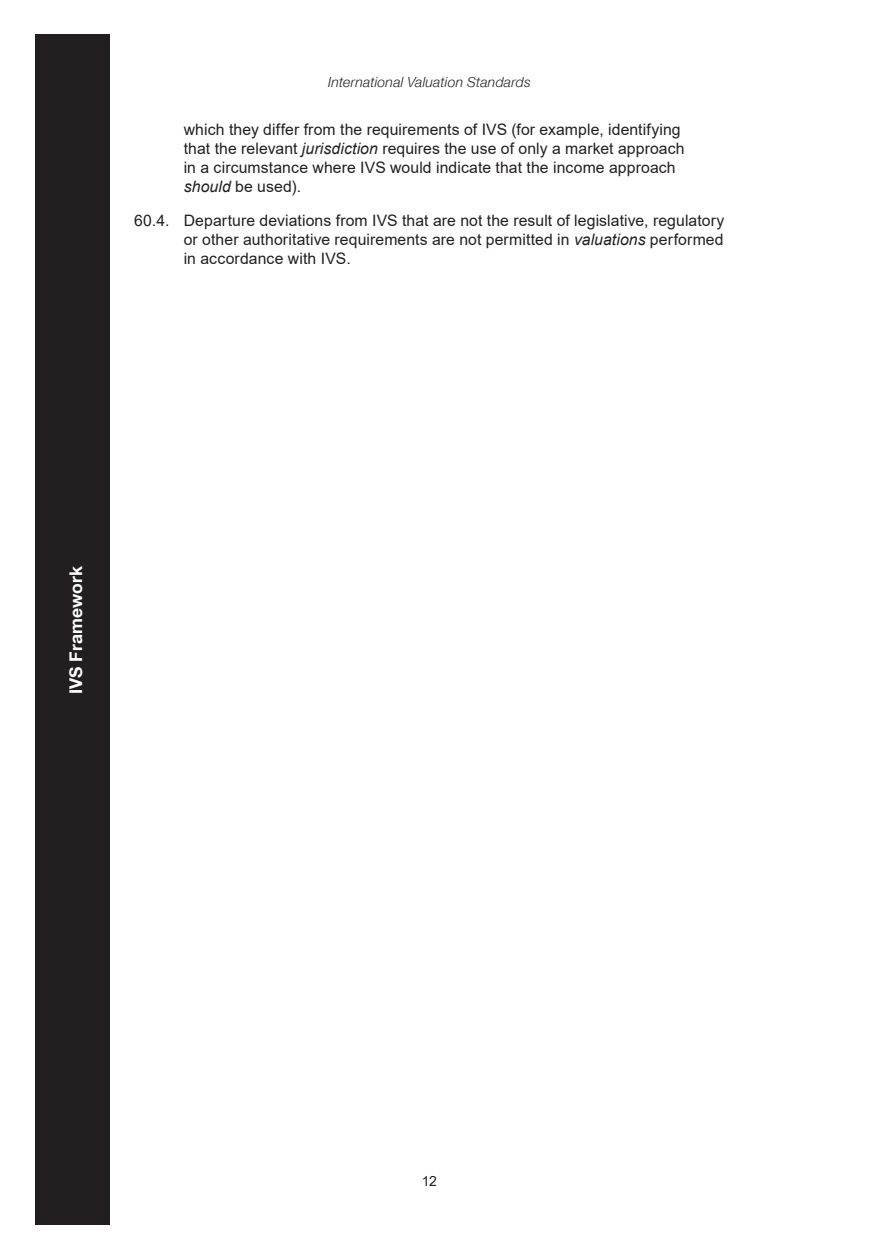
<style>
.page{position:relative;width:874px;height:1260px;background:#fff}
.page>*{position:absolute;margin:0;border:0;box-sizing:border-box;transform-origin:0 0}
.t1{font:700 17.5px "Helvetica Neue LT";letter-spacing:.015em;color:#fff}
.Indented_Paragraph{font:15.75px/18.9px "Arial";letter-spacing:.005em;color:#231f20}
.t2{font:italic 14px "Helvetica Neue";letter-spacing:.015em;color:#231f20}
.t3{font:14px "Arial";color:#231f20}
.s1{font-style:italic}
</style>
<div class="page">
<div style="left:35px;top:35px;width:74px;height:1190px;background:#231f20"></div>
<p class="t2" style="left:328px;top:73px;width:204px">International Valuation Standards</p>
<p class="Indented_Paragraph" style="left:184px;top:120px;width:502px">which they differ from the requirements of IVS (for example, identifying that the relevant <span class="s1">jurisdiction</span> requires the use of only a market approach in a circumstance where IVS would indicate that the income approach <span class="s1">should</span> be used).</p>
<p class="Indented_Paragraph" style="left:184px;top:211px;width:542px;text-align:justify;text-indent:-50px">60.4. Departure deviations from IVS that are not the result of legislative, regulatory or other authoritative requirements are not permitted in <span class="s1">valuations</span> performed in accordance with IVS.</p>
<p class="t1" style="left:65px;top:694px;width:130px;rotate:-90deg">IVS Framework</p>
<p class="t3" style="left:422px;top:1171px;width:17px">12</p>
</div>
